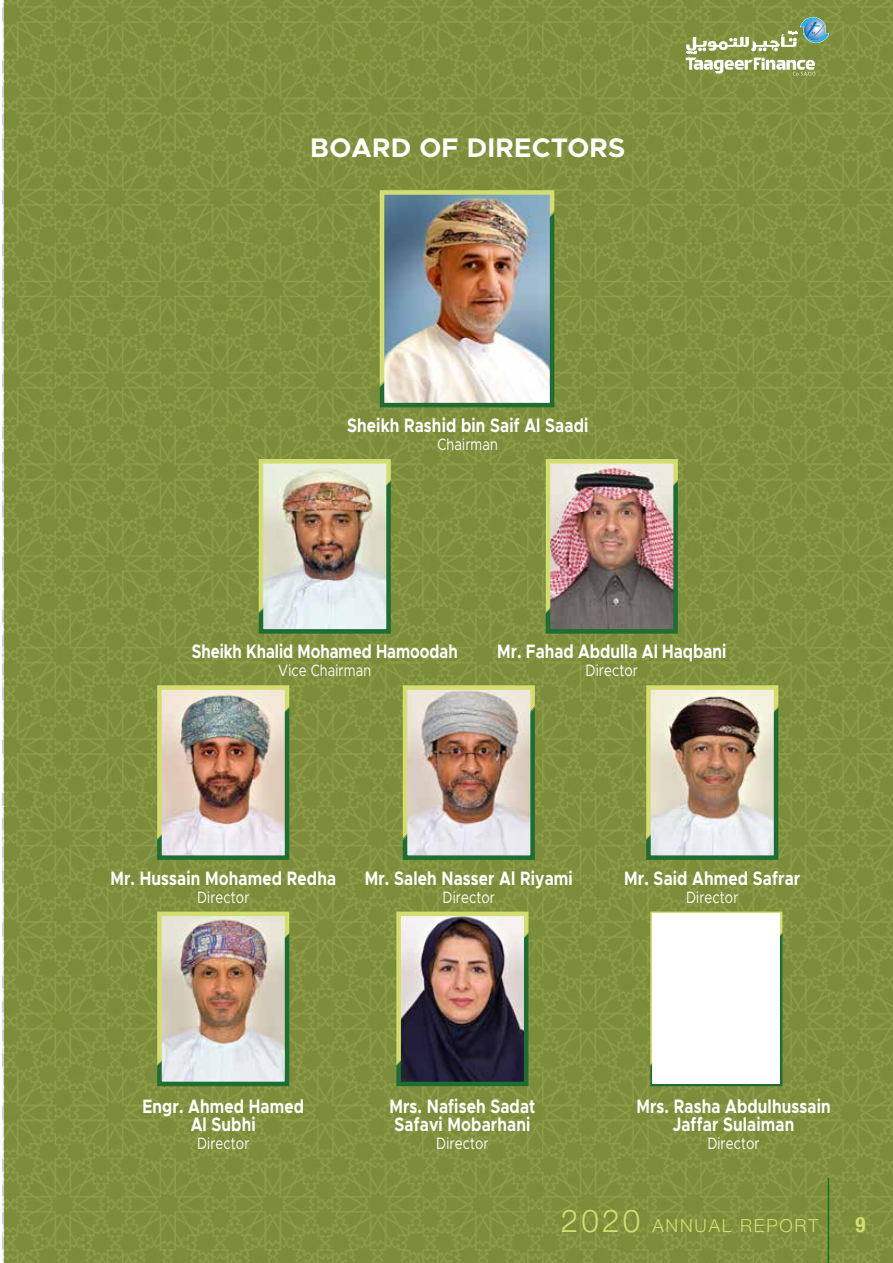
<style>
.page{position:relative;width:893px;height:1263px;background:#fff}
.page>*{position:absolute;margin:0;border:0;box-sizing:border-box;transform-origin:0 0}
.t1{font:700 27px "Metropolis";letter-spacing:.01em;color:#fff}
.t2{font:700 condensed 21px "Helvetica Neue LT Std";color:#d3de70}
.t3{font:700 19.5px/18px "Metropolis";letter-spacing:.01em;color:#fff;text-align:center;scale:.8 1}
.t4{font:700 19.5px "Metropolis";letter-spacing:.01em;color:#fff;scale:.78 1}
.t5{font:300 18px "Helvetica Neue LT Std";letter-spacing:.1em;color:#d3de70}
.t6{font:16.5px "Metropolis";letter-spacing:.01em;color:#fff;scale:.8 1}
.s1{font-size:31.5px}
</style>
<div class="page">
<img style="left:3px;top:0;width:890px;height:1263px">
<svg style="left:686px;top:17px;width:143px;height:59px;background:#97a76b"></svg>
<hr style="left:828px;top:1178px;width:1px;height:85px;background:#1e6d32">
<img style="left:385px;top:195px;width:164px;height:207px">
<img style="left:651px;top:690px;width:122px;height:165px">
<img style="left:408px;top:690px;width:122px;height:165px">
<img style="left:162px;top:690px;width:122px;height:165px">
<img style="left:551px;top:464px;width:122px;height:165px">
<img style="left:264px;top:464px;width:122px;height:165px">
<img style="left:401px;top:916px;width:122px;height:165px">
<div style="left:650px;top:911px;width:132px;height:175px;background:#fff;border:4px solid #fff"></div>
<img style="left:162px;top:916px;width:122px;height:165px">
<h1 class="t1" style="left:310px;top:131px;width:316px">BOARD OF DIRECTORS</h1>
<p class="t3" style="left:347px;top:416px;width:303px">Sheikh Rashid bin Saif Al Saadi</p>
<p class="t6" style="left:437px;top:434px;width:77px">Chairman</p>
<p class="t4" style="left:192px;top:639px;width:342px">Sheikh Khalid Mohamed Hamoodah</p>
<p class="t6" style="left:278px;top:660px;width:118px">Vice Chairman</p>
<p class="t3" style="left:497px;top:642px;width:288px">Mr. Fahad Abdulla Al Haqbani</p>
<p class="t6" style="left:586px;top:660px;width:67px">Director</p>
<p class="t3" style="left:110px;top:869px;width:284px">Mr. Hussain Mohamed Redha</p>
<p class="t6" style="left:197px;top:886px;width:67px">Director</p>
<p class="t3" style="left:365px;top:869px;width:262px">Mr. Saleh Nasser Al Riyami</p>
<p class="t6" style="left:443px;top:886px;width:67px">Director</p>
<p class="t3" style="left:624px;top:869px;width:221px">Mr. Said Ahmed Safrar</p>
<p class="t6" style="left:686px;top:886px;width:67px">Director</p>
<p class="t3" style="left:142px;top:1097px;width:204px">Engr. Ahmed Hamed<br>Al Subhi</p>
<p class="t6" style="left:197px;top:1133px;width:67px">Director</p>
<p class="t3" style="left:389px;top:1097px;width:184px;text-align:left">Mrs. Nafiseh Sadat<br>Safavi Mobarhani</p>
<p class="t6" style="left:436px;top:1133px;width:67px">Director</p>
<p class="t3" style="left:636px;top:1097px;width:244px">Mrs. Rasha Abdulhussain<br>Jaffar Sulaiman</p>
<p class="t6" style="left:707px;top:1133px;width:67px">Director</p>
<p class="t5" style="left:561px;top:1215px;width:259px"><span class="s1">2020</span> ANNUAL REPORT</p>
<p class="t2" style="left:855px;top:1212px;width:12px">9</p>
</div>
